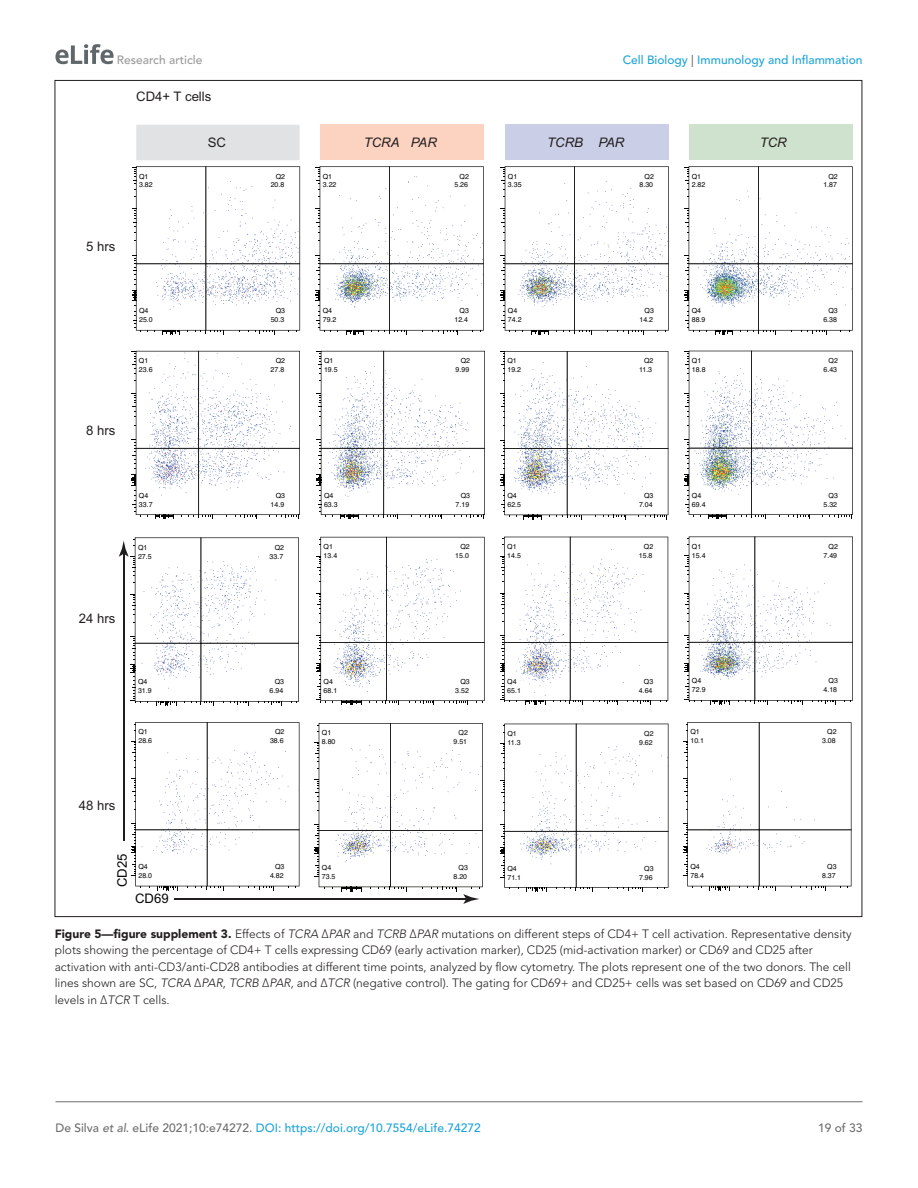
<style>
.page{position:relative;width:918px;height:1188px;background:#fff}
.page>*{position:absolute;margin:0;border:0;box-sizing:border-box;transform-origin:0 0}
.t1{font:13.2px "Arial";color:#231f20}
.t2{font:italic 13.2px "Arial";color:#211e1e}
.t3{font:13.2px "Arial";color:#050504}
.t4{font:13.2px "Arial";color:#211e1e}
.t5{font:300 12px/16.5px "Avenir LT Std";color:#231f20}
.t6{font:500 12px "Avenir LT Std";color:#1ea4d7}
.t7{font:500 12px "Avenir LT Std";color:#9a9a9a}
.t8{font:500 12px "Avenir LT Std";color:#6e6e70}
.t9{font:7.05px/9px "Helvetica";color:#050504}
.s1{color:#6e6e70}
.s2{font-weight:900}
.s3{font-style:italic}
.s4{font-style:italic;color:#6e6e70}
</style>
<div class="page">
<svg style="left:55px;top:44px;width:59px;height:20px"></svg>
<hr style="left:56px;top:1101px;width:806px;height:1px;background:#6e6e70">
<svg style="left:315px;top:166px;width:169px;height:169px"></svg>
<svg style="left:501px;top:166px;width:168px;height:169px"></svg>
<svg style="left:684px;top:166px;width:169px;height:169px"></svg>
<svg style="left:132px;top:166px;width:168px;height:169px"></svg>
<svg style="left:500px;top:351px;width:168px;height:168px"></svg>
<svg style="left:685px;top:351px;width:168px;height:168px"></svg>
<svg style="left:132px;top:351px;width:353px;height:168px"></svg>
<svg style="left:316px;top:537px;width:169px;height:168px"></svg>
<svg style="left:500px;top:537px;width:168px;height:168px"></svg>
<svg style="left:685px;top:537px;width:168px;height:168px"></svg>
<svg style="left:500px;top:724px;width:168px;height:168px"></svg>
<svg style="left:683px;top:722px;width:168px;height:169px"></svg>
<svg style="left:131px;top:722px;width:168px;height:169px"></svg>
<hr style="left:174px;top:898px;width:295px;height:2px;background:#211e1e">
<svg style="left:315px;top:723px;width:168px;height:181px"></svg>
<hr style="left:123px;top:551px;width:1px;height:290px;background:#211e1e">
<svg style="left:119px;top:537px;width:180px;height:169px"></svg>
<div style="left:136px;top:125px;width:164px;height:35px;background:#e1e2e4"></div>
<div style="left:689px;top:124px;width:163px;height:36px;background:#cfe2ce"></div>
<div style="left:505px;top:124px;width:163px;height:36px;background:#cbcee7"></div>
<div style="left:320px;top:124px;width:164px;height:36px;background:#fcd2c0"></div>
<p class="t7" style="left:117px;top:53px;width:87px">Research article</p>
<p class="t6" style="left:623px;top:53px;width:241px">Cell Biology <span class="s1">|</span> Immunology and Inflammation</p>
<p class="t1" style="left:136px;top:87px;width:77px">CD4+ T cells</p>
<p class="t4" style="left:208px;top:133px;width:20px">SC</p>
<p class="t2" style="left:364px;top:134px;width:75px">TCRA PAR</p>
<p class="t2" style="left:547px;top:134px;width:79px">TCRB PAR</p>
<p class="t2" style="left:760px;top:134px;width:29px">TCR</p>
<p class="t1" style="left:86px;top:237px;width:31px">5 hrs</p>
<p class="t1" style="left:86px;top:421px;width:31px">8 hrs</p>
<p class="t9" style="left:139px;top:172px;width:15px">Q1<br>3.82</p>
<p class="t9" style="left:271px;top:172px;width:16px;text-align:right">Q2<br>20.8</p>
<p class="t9" style="left:139px;top:307px;width:15px">Q4<br>25.0</p>
<p class="t9" style="left:271px;top:307px;width:16px;text-align:right">Q3<br>50.3</p>
<p class="t9" style="left:139px;top:356px;width:15px">Q1<br>23.6</p>
<p class="t9" style="left:271px;top:356px;width:16px;text-align:right">Q2<br>27.8</p>
<p class="t1" style="left:79px;top:609px;width:38px">24 hrs</p>
<p class="t9" style="left:139px;top:491px;width:15px">Q4<br>33.7</p>
<p class="t9" style="left:271px;top:491px;width:16px;text-align:right">Q3<br>14.9</p>
<p class="t9" style="left:138px;top:543px;width:15px">Q1<br>27.5</p>
<p class="t9" style="left:270px;top:543px;width:16px;text-align:right">Q2<br>33.7</p>
<p class="t9" style="left:138px;top:678px;width:15px">Q4<br>31.9</p>
<p class="t9" style="left:270px;top:678px;width:16px;text-align:right">Q3<br>6.94</p>
<p class="t9" style="left:138px;top:728px;width:15px">Q1<br>28.6</p>
<p class="t9" style="left:270px;top:728px;width:16px;text-align:right">Q2<br>38.6</p>
<p class="t1" style="left:79px;top:796px;width:38px">48 hrs</p>
<p class="t3" style="left:113px;top:887px;width:35px;rotate:-90deg">CD25</p>
<p class="t9" style="left:138px;top:862px;width:15px">Q4<br>28.0</p>
<p class="t3" style="left:135px;top:890px;width:35px">CD69</p>
<p class="t9" style="left:270px;top:862px;width:16px;text-align:right">Q3<br>4.82</p>
<p class="t9" style="left:323px;top:172px;width:15px">Q1<br>3.22</p>
<p class="t9" style="left:454px;top:172px;width:16px;text-align:right">Q2<br>5.26</p>
<p class="t9" style="left:323px;top:307px;width:15px">Q4<br>79.2</p>
<p class="t9" style="left:454px;top:307px;width:16px;text-align:right">Q3<br>12.4</p>
<p class="t9" style="left:324px;top:356px;width:15px">Q1<br>19.5</p>
<p class="t9" style="left:456px;top:356px;width:16px;text-align:right">Q2<br>9.99</p>
<p class="t9" style="left:324px;top:491px;width:15px">Q4<br>63.3</p>
<p class="t9" style="left:456px;top:491px;width:16px;text-align:right">Q3<br>7.19</p>
<p class="t9" style="left:324px;top:542px;width:15px">Q1<br>13.4</p>
<p class="t9" style="left:455px;top:542px;width:16px;text-align:right">Q2<br>15.0</p>
<p class="t9" style="left:324px;top:677px;width:15px">Q4<br>68.1</p>
<p class="t9" style="left:455px;top:677px;width:16px;text-align:right">Q3<br>3.52</p>
<p class="t9" style="left:322px;top:728px;width:15px">Q1<br>8.80</p>
<p class="t9" style="left:453px;top:728px;width:16px;text-align:right">Q2<br>9.51</p>
<p class="t9" style="left:322px;top:863px;width:15px">Q4<br>73.5</p>
<p class="t9" style="left:453px;top:863px;width:16px;text-align:right">Q3<br>8.20</p>
<p class="t9" style="left:508px;top:172px;width:15px">Q1<br>3.35</p>
<p class="t9" style="left:640px;top:172px;width:16px;text-align:right">Q2<br>8.30</p>
<p class="t9" style="left:692px;top:172px;width:15px">Q1<br>2.82</p>
<p class="t9" style="left:823px;top:172px;width:16px;text-align:right">Q2<br>1.87</p>
<p class="t9" style="left:508px;top:307px;width:15px">Q4<br>74.2</p>
<p class="t9" style="left:640px;top:307px;width:16px;text-align:right">Q3<br>14.2</p>
<p class="t9" style="left:692px;top:307px;width:15px">Q4<br>88.9</p>
<p class="t9" style="left:823px;top:307px;width:16px;text-align:right">Q3<br>6.38</p>
<p class="t9" style="left:507px;top:356px;width:15px">Q1<br>19.2</p>
<p class="t9" style="left:639px;top:356px;width:16px;text-align:right">Q2<br>11.3</p>
<p class="t9" style="left:692px;top:356px;width:15px">Q1<br>18.8</p>
<p class="t9" style="left:824px;top:356px;width:16px;text-align:right">Q2<br>6.43</p>
<p class="t9" style="left:507px;top:491px;width:15px">Q4<br>62.5</p>
<p class="t9" style="left:639px;top:491px;width:16px;text-align:right">Q3<br>7.04</p>
<p class="t9" style="left:692px;top:491px;width:15px">Q4<br>69.4</p>
<p class="t9" style="left:824px;top:491px;width:16px;text-align:right">Q3<br>5.32</p>
<p class="t9" style="left:507px;top:542px;width:15px">Q1<br>14.5</p>
<p class="t9" style="left:639px;top:542px;width:16px;text-align:right">Q2<br>15.8</p>
<p class="t9" style="left:692px;top:542px;width:15px">Q1<br>15.4</p>
<p class="t9" style="left:824px;top:542px;width:16px;text-align:right">Q2<br>7.49</p>
<p class="t9" style="left:507px;top:677px;width:15px">Q4<br>65.1</p>
<p class="t9" style="left:639px;top:677px;width:16px;text-align:right">Q3<br>4.64</p>
<p class="t9" style="left:692px;top:677px;width:15px">Q4<br>72.9</p>
<p class="t9" style="left:824px;top:677px;width:16px;text-align:right">Q3<br>4.18</p>
<p class="t9" style="left:507px;top:729px;width:15px">Q1<br>11.3</p>
<p class="t9" style="left:639px;top:729px;width:16px;text-align:right">Q2<br>9.62</p>
<p class="t9" style="left:690px;top:728px;width:15px">Q1<br>10.1</p>
<p class="t9" style="left:822px;top:728px;width:16px;text-align:right">Q2<br>3.08</p>
<p class="t9" style="left:507px;top:864px;width:15px">Q4<br>71.1</p>
<p class="t9" style="left:639px;top:864px;width:16px;text-align:right">Q3<br>7.96</p>
<p class="t9" style="left:690px;top:862px;width:15px">Q4<br>78.4</p>
<p class="t9" style="left:822px;top:862px;width:16px;text-align:right">Q3<br>8.37</p>
<p class="t5" style="left:55px;top:925px;width:799px"><span class="s2">Figure 5—figure supplement 3.</span> Effects of <span class="s3">TCRA</span> Δ<span class="s3">PAR</span> and <span class="s3">TCRB</span> Δ<span class="s3">PAR</span> mutations on different steps of CD4+ T cell activation. Representative density plots showing the percentage of CD4+ T cells expressing CD69 (early activation marker), CD25 (mid-activation marker) or CD69 and CD25 after activation with anti-CD3/anti-CD28 antibodies at different time points, analyzed by flow cytometry. The plots represent one of the two donors. The cell lines shown are SC, <span class="s3">TCRA</span> Δ<span class="s3">PAR</span>, <span class="s3">TCRB</span> Δ<span class="s3">PAR,</span> and Δ<span class="s3">TCR</span> (negative control). The gating for CD69+ and CD25+ cells was set based on CD69 and CD25 levels in Δ<span class="s3">TCR</span> T cells.</p>
<p class="t6" style="left:56px;top:1121px;width:427px"><span class="s1">De Silva</span> <span class="s4">et al</span><span class="s1">. eLife 2021;10:e74272.</span> DOI: https://doi.org/10.7554/eLife.74272</p>
<p class="t8" style="left:818px;top:1121px;width:46px">19 of 33</p>
</div>
